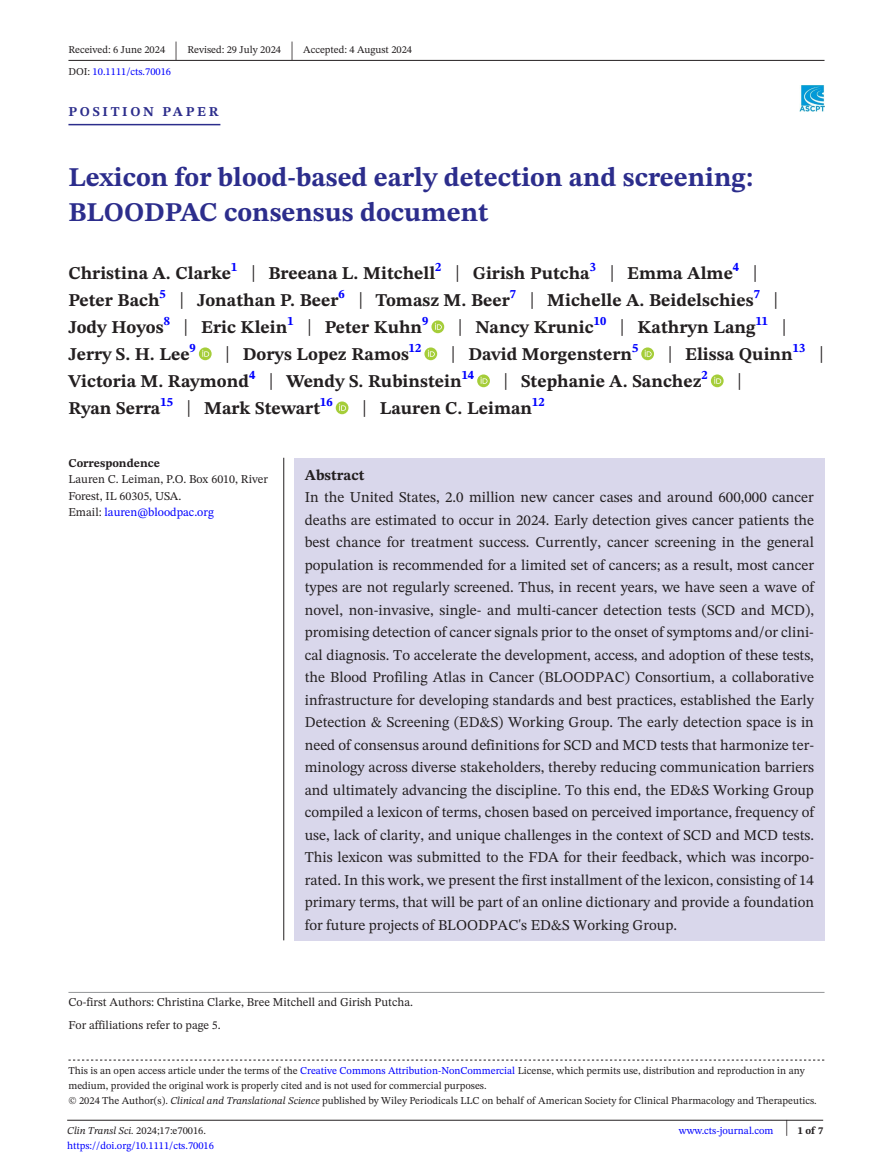
<style>
.page{position:relative;width:893px;height:1174px;background:#fff}
.page>*{position:absolute;margin:0;border:0;box-sizing:border-box;transform-origin:0 0}
.t1{font:700 27px/34.5px "STIX Two Text";color:#2c2d8c}
.t2{font:25.65px "STIX Two Text";color:#231f20;scale:.49 1}
.t3{font:23.4px "STIX Two Text";color:#231f20;scale:.77 1}
.t4{font:700 18px/27px "STIX Two Text";color:#231f20}
.t5{font:15px/22.5px "STIX Two Text";color:#231f20;text-align:justify}
.t6{font:700 15px "STIX Two Text";color:#231f20}
.t7{font:700 13.5px "STIX Two Text";letter-spacing:.2em;color:#2c2d8c}
.t8{font:700 12.6px "STIX Two Text";color:#00f}
.t9{font:12px/16.5px "STIX Two Text";color:#231f20}
.t10{font:700 12px "STIX Two Text";color:#231f20}
.t11{font:10.5px/15px "STIX Two Text";color:#231f20}
.t12{font:10.5px "STIX Two Text";color:#00f}
.t13{font:700 10.5px "STIX Two Text";color:#231f20}
.s1{color:#231f20}
.s2{font-weight:400;font-size:23.4px}
.s3{color:#00f}
.s4{font-style:italic}
.s5{font-weight:400;font-size:22.2px}
</style>
<div class="page">
<hr style="left:67px;top:1119px;width:756px;height:1px;background:#231f20">
<img style="left:799px;top:85px;width:25px;height:26px">
<hr style="left:68px;top:60px;width:756px;height:1px;background:#231f20">
<hr style="left:68px;top:124px;width:152px;height:1px;background:#2c2d8c">
<svg style="left:431px;top:320px;width:13px;height:13px"></svg>
<svg style="left:435px;top:323px;width:7px;height:7px"></svg>
<svg style="left:199px;top:347px;width:13px;height:13px"></svg>
<svg style="left:202px;top:350px;width:7px;height:7px"></svg>
<svg style="left:424px;top:347px;width:13px;height:13px"></svg>
<svg style="left:428px;top:350px;width:7px;height:7px"></svg>
<svg style="left:641px;top:347px;width:13px;height:13px"></svg>
<svg style="left:645px;top:350px;width:7px;height:7px"></svg>
<svg style="left:477px;top:374px;width:13px;height:13px"></svg>
<svg style="left:481px;top:377px;width:6px;height:7px"></svg>
<svg style="left:711px;top:374px;width:13px;height:13px"></svg>
<svg style="left:714px;top:377px;width:7px;height:7px"></svg>
<div style="left:336px;top:401px;width:12px;height:13px;background:#a5cd39;border-radius:50%"></div>
<svg style="left:339px;top:404px;width:7px;height:7px"></svg>
<div style="left:294px;top:458px;width:530px;height:482px;background:#d9d7eb"></div>
<hr style="left:283px;top:458px;width:1px;height:482px;background:#231f20">
<svg style="left:68px;top:1059px;width:756px;height:1px"></svg>
<hr style="left:68px;top:992px;width:756px;height:1px;background:#939598">
<p class="t11" style="left:68px;top:42px;width:98px">Received: 6 June 2024</p>
<h2 class="t2" style="left:175px;top:32px;width:8px">|</h2>
<p class="t11" style="left:187px;top:42px;width:95px">Revised: 29 July 2024</p>
<h2 class="t2" style="left:290px;top:32px;width:8px">|</h2>
<p class="t11" style="left:303px;top:42px;width:110px">Accepted: 4 August 2024</p>
<p class="t12" style="left:68px;top:64px;width:104px"><span class="s1">DOI:</span> 10.1111/cts.70016</p>
<p class="t7" style="left:68px;top:101px;width:152px">POSITION PAPER</p>
<h1 class="t1" style="left:68px;top:161px;width:686px">Lexicon for blood-based early detection and screening:<br>BLOODPAC consensus document</h1>
<p class="t4" style="left:68px;top:260px;width:711px">Christina A. Clarke<sup>1</sup> <span class="s2">|</span> Breeana L. Mitchell<sup>2</sup> <span class="s2">|</span> Girish Putcha<sup>3</sup> <span class="s2">|</span> Emma Alme<sup>4</sup> <span class="s2">|<br></span>Peter Bach<sup>5</sup> <span class="s2">|</span> Jonathan P. Beer<sup>6</sup> <span class="s2">|</span> Tomasz M. Beer<sup>7</sup> <span class="s2">|</span> Michelle A. Beidelschies<sup>7</sup> <span class="s2">|<br></span>Jody Hoyos<sup>8</sup> <span class="s2">|</span> Eric Klein<sup>1</sup> <span class="s2">|</span> Peter Kuhn<sup>9</sup></p>
<p class="t4" style="left:458px;top:314px;width:330px"><span class="s2">|</span> Nancy Krunic<sup>10</sup> <span class="s2">|</span> Kathryn Lang<sup>11</sup> <span class="s2">|</span></p>
<p class="t4" style="left:68px;top:341px;width:129px">Jerry S. H. Lee<sup>9</sup></p>
<p class="t4" style="left:225px;top:341px;width:198px"><span class="s2">|</span> Dorys Lopez Ramos<sup>12</sup></p>
<p class="t4" style="left:451px;top:341px;width:189px"><span class="s2">|</span> David Morgenstern<sup>5</sup></p>
<p class="t4" style="left:668px;top:341px;width:158px"><span class="s2">|</span> Elissa Quinn<sup>13</sup> <span class="s2">|</span></p>
<p class="t4" style="left:68px;top:368px;width:407px">Victoria M. Raymond<sup>4</sup> <span class="s2">|</span> Wendy S. Rubinstein<sup>14</sup></p>
<p class="t4" style="left:504px;top:368px;width:206px"><span class="s2">|</span> Stephanie A. Sanchez<sup>2</sup></p>
<h3 class="t3" style="left:737px;top:365px;width:8px">|</h3>
<p class="t4" style="left:68px;top:395px;width:253px">Ryan Serra<sup>15</sup> <span class="s2">|</span> Mark Stewart</p>
<p class="t8" style="left:320px;top:393px;width:14px">16</p>
<p class="t4" style="left:362px;top:395px;width:172px"><span class="s2">|</span> Lauren C. Leiman</p>
<p class="t8" style="left:532px;top:393px;width:14px">12</p>
<p class="t10" style="left:68px;top:454px;width:93px">Correspondence</p>
<p class="t9" style="left:68px;top:471px;width:201px">Lauren C. Leiman, P.O. Box 6010, River<br>Forest, IL 60305, USA.<br>Email: <span class="s3">lauren@bloodpac.org</span></p>
<p class="t6" style="left:305px;top:464px;width:61px">Abstract</p>
<p class="t5" style="left:305px;top:486px;width:511px">In the United States, 2.0 million new cancer cases and around 600,000 cancer deaths are estimated to occur in 2024. Early detection gives cancer patients the best chance for treatment success. Currently, cancer screening in the general population is recommended for a limited set of cancers; as a result, most cancer types are not regularly screened. Thus, in recent years, we have seen a wave of novel, non-invasive, single- and multi-cancer detection tests (SCD and MCD), promising detection of cancer signals prior to the onset of symptoms and/or clini&shy;cal diagnosis. To accelerate the development, access, and adoption of these tests, the Blood Profiling Atlas in Cancer (BLOODPAC) Consortium, a collaborative infrastructure for developing standards and best practices, established the Early Detection &amp; Screening (ED&amp;S) Working Group. The early detection space is in need of consensus around definitions for SCD and MCD tests that harmonize ter&shy;minology across diverse stakeholders, thereby reducing communication barriers and ultimately advancing the discipline. To this end, the ED&amp;S Working Group compiled a lexicon of terms, chosen based on perceived importance, frequency of use, lack of clarity, and unique challenges in the context of SCD and MCD tests.<br>This lexicon was submitted to the FDA for their feedback, which was incorpo&shy;rated. In this work, we present the first installment of the lexicon, consisting of 14 primary terms, that will be part of an online dictionary and provide a foundation for future projects of BLOODPAC's ED&amp;S Working Group.</p>
<p class="t9" style="left:68px;top:991px;width:346px;line-height:22.5px">Co-first Authors: Christina Clarke, Bree Mitchell and Girish Putcha.<br>For affiliations refer to page 5.</p>
<p class="t11" style="left:68px;top:1063px;width:750px">This is an open access article under the terms of the <span class="s3">Creative Commons Attribution-NonCommercial</span> License, which permits use, distribution and reproduction in any medium, provided the original work is properly cited and is not used for commercial purposes.<br>© 2024 The Author(s). <span class="s4">Clinical and Translational Science</span> published by Wiley Periodicals LLC on behalf of American Society for Clinical Pharmacology and Therapeutics.</p>
<p class="t11" style="left:67px;top:1123px;width:140px"><span class="s4">Clin Transl Sci.</span> 2024;17:e70016.</p>
<p class="t13" style="left:785px;top:1123px;width:39px"><span class="s5">|</span> 1 of 7</p>
<p class="t12" style="left:67px;top:1138px;width:148px">https://doi.org/10.1111/cts.70016</p>
<p class="t12" style="left:679px;top:1123px;width:96px">www.cts-journal.com</p>
</div>
